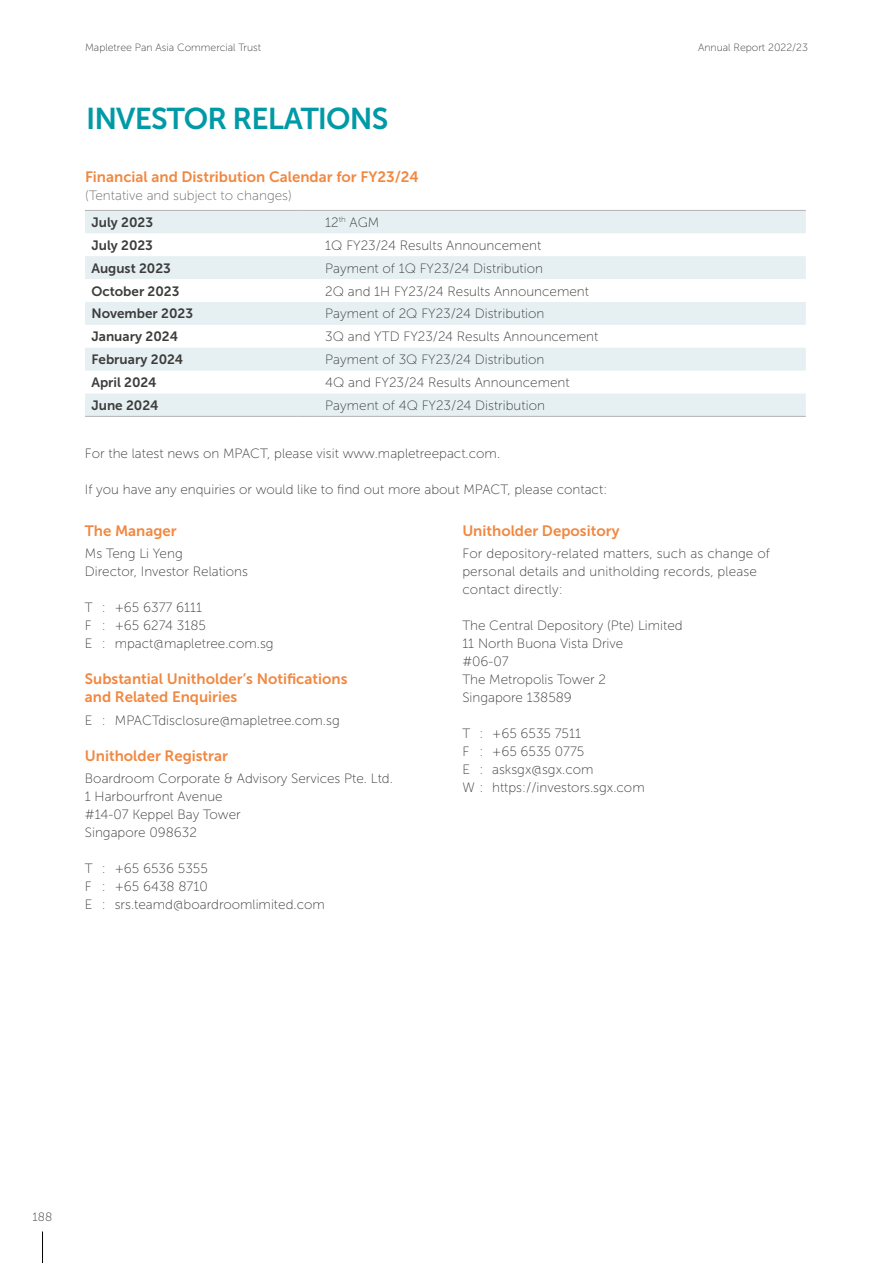
<style>
.page{position:relative;width:893px;height:1263px;background:#fff}
.page>*{position:absolute;margin:0;border:0;box-sizing:border-box;transform-origin:0 0}
.t1{font:30px "Museo Sans 700";letter-spacing:-.03em;color:#009aa6}
.t2{font:15px/18px "Museo Sans 700";color:#f18841}
.t3{font:13.5px/18px "Museo Sans 100";color:#3c3c3b}
.t4{font:13.5px "Museo Sans 700";color:#3c3c3b}
.t5{font:13.5px "Museo Sans 100";color:#6b6b6a}
.t6{font:12px "Museo Sans 100";color:#3c3c3b}
.t7{font:10.5px "Museo Sans 100";color:#3c3c3b}
</style>
<div class="page">
<hr style="left:42px;top:1231px;width:1px;height:32px;background:#000">
<svg style="left:85px;top:211px;width:721px;height:205px;fill:#e6f0f2"></svg>
<hr style="left:85px;top:210px;width:213px;height:1px;background:#b3b2b2">
<svg style="left:298px;top:210px;width:21px;height:1px"></svg>
<hr style="left:319px;top:210px;width:487px;height:1px;background:#b3b2b2">
<hr style="left:85px;top:416px;width:213px;height:1px;background:#b3b2b2">
<svg style="left:298px;top:416px;width:21px;height:1px"></svg>
<hr style="left:319px;top:416px;width:487px;height:1px;background:#b3b2b2">
<p class="t7" style="left:85px;top:42px;width:178px">Mapletree Pan Asia Commercial Trust</p>
<p class="t7" style="left:698px;top:42px;width:111px">Annual Report 2022/23</p>
<h1 class="t1" style="left:86px;top:102px;width:304px">INVESTOR RELATIONS</h1>
<p class="t2" style="left:85px;top:168px;width:335px">Financial and Distribution Calendar for FY23/24</p>
<p class="t5" style="left:85px;top:188px;width:208px">(Tentative and subject to changes)</p>
<p class="t4" style="left:91px;top:215px;width:63px">July 2023</p>
<p class="t3" style="left:325px;top:213px;width:56px">12<sup>th</sup> AGM</p>
<p class="t4" style="left:91px;top:238px;width:63px">July 2023</p>
<p class="t3" style="left:325px;top:236px;width:217px">1Q FY23/24 Results Announcement</p>
<p class="t4" style="left:91px;top:260px;width:81px">August 2023</p>
<p class="t3" style="left:325px;top:259px;width:219px">Payment of 1Q FY23/24 Distribution</p>
<p class="t4" style="left:91px;top:283px;width:90px">October 2023</p>
<p class="t3" style="left:325px;top:282px;width:265px">2Q and 1H FY23/24 Results Announcement</p>
<p class="t4" style="left:91px;top:306px;width:103px">November 2023</p>
<p class="t3" style="left:325px;top:305px;width:221px">Payment of 2Q FY23/24 Distribution</p>
<p class="t4" style="left:91px;top:329px;width:88px">January 2024</p>
<p class="t3" style="left:325px;top:328px;width:275px">3Q and YTD FY23/24 Results Announcement</p>
<p class="t4" style="left:91px;top:352px;width:93px">February 2024</p>
<p class="t3" style="left:325px;top:351px;width:221px">Payment of 3Q FY23/24 Distribution</p>
<p class="t4" style="left:91px;top:375px;width:67px">April 2024</p>
<p class="t3" style="left:325px;top:374px;width:246px">4Q and FY23/24 Results Announcement</p>
<p class="t4" style="left:91px;top:398px;width:69px">June 2024</p>
<p class="t3" style="left:325px;top:396px;width:221px">Payment of 4Q FY23/24 Distribution</p>
<p class="t3" style="left:85px;top:444px;width:417px">For the latest news on MPACT, please visit www.mapletreepact.com.</p>
<p class="t3" style="left:85px;top:480px;width:524px">If you have any enquiries or would like to find out more about MPACT, please contact:</p>
<p class="t2" style="left:85px;top:522px;width:93px">The Manager</p>
<p class="t3" style="left:85px;top:545px;width:165px">Ms Teng Li Yeng<br>Director, Investor Relations</p>
<p class="t3" style="left:85px;top:599px;width:190px">T : +65 6377 6111<br>F : +65 6274 3185<br>E : mpact@mapletree.com.sg</p>
<p class="t2" style="left:85px;top:670px;width:264px">Substantial Unitholder’s Notifications and Related Enquiries</p>
<p class="t3" style="left:85px;top:711px;width:256px">E : MPACTdisclosure@mapletree.com.sg</p>
<p class="t2" style="left:85px;top:746px;width:145px">Unitholder Registrar</p>
<p class="t3" style="left:85px;top:769px;width:309px">Boardroom Corporate &amp; Advisory Services Pte. Ltd.<br>1 Harbourfront Avenue<br>#14-07 Keppel Bay Tower<br>Singapore 098632</p>
<p class="t3" style="left:85px;top:859px;width:241px">T : +65 6536 5355<br>F : +65 6438 8710<br>E : srs.teamd@boardroomlimited.com</p>
<p class="t2" style="left:462px;top:522px;width:159px">Unitholder Depository</p>
<p class="t3" style="left:462px;top:545px;width:309px">For depository-related matters, such as change of personal details and unitholding records, please contact directly:</p>
<p class="t3" style="left:462px;top:617px;width:222px">The Central Depository (Pte) Limited<br>11 North Buona Vista Drive<br>#06-07<br>The Metropolis Tower 2<br>Singapore 138589</p>
<p class="t3" style="left:462px;top:725px;width:184px">T : +65 6535 7511<br>F : +65 6535 0775<br>E : asksgx@sgx.com<br>W : https://investors.sgx.com</p>
<p class="t6" style="left:33px;top:1210px;width:21px">188</p>
</div>
